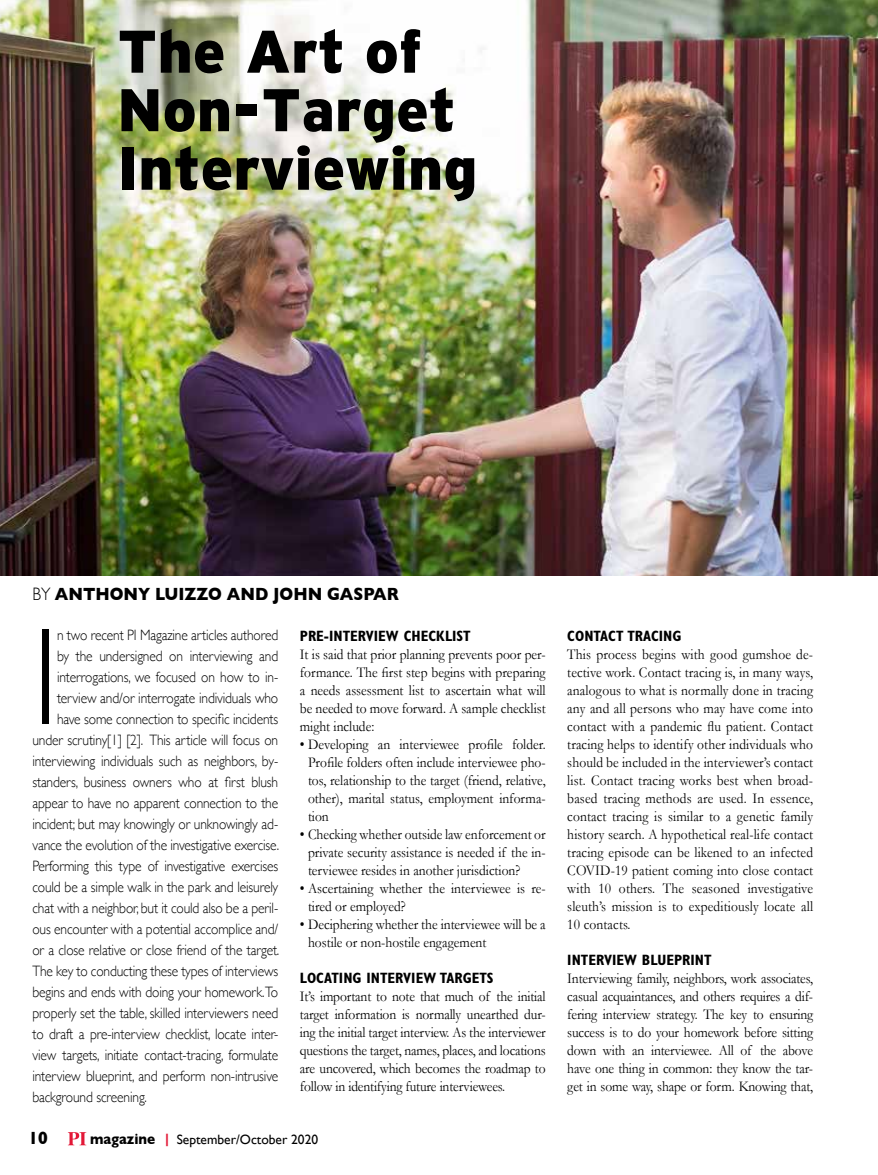
<style>
.page{position:relative;width:878px;height:1175px;background:#fff}
.page>*{position:absolute;margin:0;border:0;box-sizing:border-box;transform-origin:0 0}
.t1{font:300 138.15px "Gill Sans";color:#000;scale:.9 1}
.t2{font:900 60px/58.5px "GL Interstate";color:#000}
.t3{font:700 18px "Gill Sans";color:#000;scale:.9 1}
.t4{font:15px/18px "Garamond";color:#000;text-align:justify;scale:.9 1}
.t5{font:300 15px "Gill Sans";letter-spacing:-.01em;color:#000;scale:.9 1}
.t6{font:700 condensed 15px "Gill Sans";color:#000}
.t7{font:13.5px "Gill Sans";color:#000}
.s1{font-weight:300}
.s2{font-weight:700;font-size:15px}
.s3{font-weight:700;color:#e31837}
</style>
<div class="page">
<svg style="left:68px;top:1132px;width:18px;height:13px"></svg>
<img style="left:0;top:0;width:878px;height:575px">
<h2 class="t2" style="left:117px;top:25px;width:362px">The Art of<br>Non-Target<br>Interviewing</h2>
<p class="t3" style="left:32px;top:579px;width:408px"><span class="s1">BY</span> ANTHONY LUIZZO AND JOHN GASPAR</p>
<h1 class="t1" style="left:32px;top:570px;width:30px">I</h1>
<p class="t5" style="left:57px;top:623px;width:247px">n two recent PI Magazine articles authored</p>
<p class="t5" style="left:57px;top:644px;width:247px">by the undersigned on interviewing and</p>
<p class="t5" style="left:57px;top:665px;width:247px">interrogations, we focused on how to in-</p>
<p class="t5" style="left:57px;top:686px;width:247px">terview and/or interrogate individuals who</p>
<p class="t5" style="left:57px;top:707px;width:247px">have some connection to specific incidents</p>
<p class="t5" style="left:32px;top:728px;width:275px">under scrutiny[1] [2]. This article will focus on</p>
<p class="t5" style="left:32px;top:749px;width:275px">interviewing individuals such as neighbors, by-</p>
<p class="t5" style="left:32px;top:770px;width:274px">standers, business owners who at first blush</p>
<p class="t5" style="left:32px;top:791px;width:275px">appear to have no apparent connection to the</p>
<p class="t5" style="left:32px;top:812px;width:275px">incident; but may knowingly or unknowingly ad-</p>
<p class="t5" style="left:32px;top:833px;width:276px">vance the evolution of the investigative exercise.</p>
<p class="t5" style="left:32px;top:854px;width:275px">Performing this type of investigative exercises</p>
<p class="t5" style="left:32px;top:875px;width:275px">could be a simple walk in the park and leisurely</p>
<p class="t5" style="left:32px;top:896px;width:275px">chat with a neighbor, but it could also be a peril-</p>
<p class="t5" style="left:32px;top:917px;width:275px">ous encounter with a potential accomplice and/</p>
<p class="t5" style="left:32px;top:938px;width:276px">or a close relative or close friend of the target.</p>
<p class="t5" style="left:32px;top:959px;width:275px">The key to conducting these types of interviews</p>
<p class="t5" style="left:32px;top:980px;width:275px">begins and ends with doing your homework.To</p>
<p class="t5" style="left:32px;top:1001px;width:275px">properly set the table, skilled interviewers need</p>
<p class="t5" style="left:32px;top:1022px;width:275px">to draft a pre-interview checklist, locate inter-</p>
<p class="t5" style="left:32px;top:1043px;width:275px">view targets, initiate contact-tracing, formulate</p>
<p class="t5" style="left:32px;top:1064px;width:275px">interview blueprint, and perform non-intrusive</p>
<p class="t5" style="left:32px;top:1085px;width:129px">background screening.</p>
<p class="t6" style="left:300px;top:627px;width:172px">PRE-INTERVIEW CHECKLIST</p>
<p class="t4" style="left:300px;top:645px;width:275px">It is said that prior planning prevents poor per&shy;formance. The first step begins with preparing a needs assessment list to ascertain what will be needed to move forward. A sample checklist might include:</p>
<p class="t4" style="left:308px;top:735px;width:265px;text-indent:-8px">• Developing an interviewee profile folder.<br>Profile folders often include interviewee pho&shy;tos, relationship to the target (friend, relative, other), marital status, employment informa&shy;tion</p>
<p class="t4" style="left:308px;top:825px;width:265px;text-indent:-8px">• Checking whether outside law enforcement or private security assistance is needed if the in&shy;terviewee resides in another jurisdiction?</p>
<p class="t4" style="left:308px;top:879px;width:265px;text-indent:-8px">• Ascertaining whether the interviewee is re&shy;tired or employed?</p>
<p class="t4" style="left:308px;top:915px;width:265px;text-indent:-8px">• Deciphering whether the interviewee will be a hostile or non-hostile engagement</p>
<p class="t6" style="left:300px;top:969px;width:195px">LOCATING INTERVIEW TARGETS</p>
<p class="t4" style="left:300px;top:987px;width:275px">It’s important to note that much of the initial target information is normally unearthed dur&shy;ing the initial target interview. As the interviewer questions the target, names, places, and locations are uncovered, which becomes the roadmap to follow in identifying future interviewees.</p>
<p class="t3" style="left:28px;top:1123px;width:23px">10</p>
<p class="t7" style="left:90px;top:1131px;width:230px"><span class="s2">magazine</span> <span class="s3">|</span> September/October 2020</p>
<p class="t6" style="left:567px;top:627px;width:116px">CONTACT TRACING</p>
<p class="t4" style="left:567px;top:645px;width:275px">This process begins with good gumshoe de&shy;tective work. Contact tracing is, in many ways, analogous to what is normally done in tracing any and all persons who may have come into contact with a pandemic flu patient. Contact tracing helps to identify other individuals who should be included in the interviewer’s contact list. Contact tracing works best when broad&shy;based tracing methods are used. In essence, contact tracing is similar to a genetic family history search. A hypothetical real-life contact tracing episode can be likened to an infected COVID-19 patient coming into close contact with 10 others. The seasoned investigative sleuth’s mission is to expeditiously locate all 10 contacts.</p>
<p class="t6" style="left:567px;top:951px;width:146px">INTERVIEW BLUEPRINT</p>
<p class="t4" style="left:567px;top:969px;width:275px">Interviewing family, neighbors, work associates, casual acquaintances, and others requires a dif&shy;fering interview strategy. The key to ensuring success is to do your homework before sitting down with an interviewee. All of the above have one thing in common: they know the tar&shy;get in some way, shape or form. Knowing that,</p>
</div>
